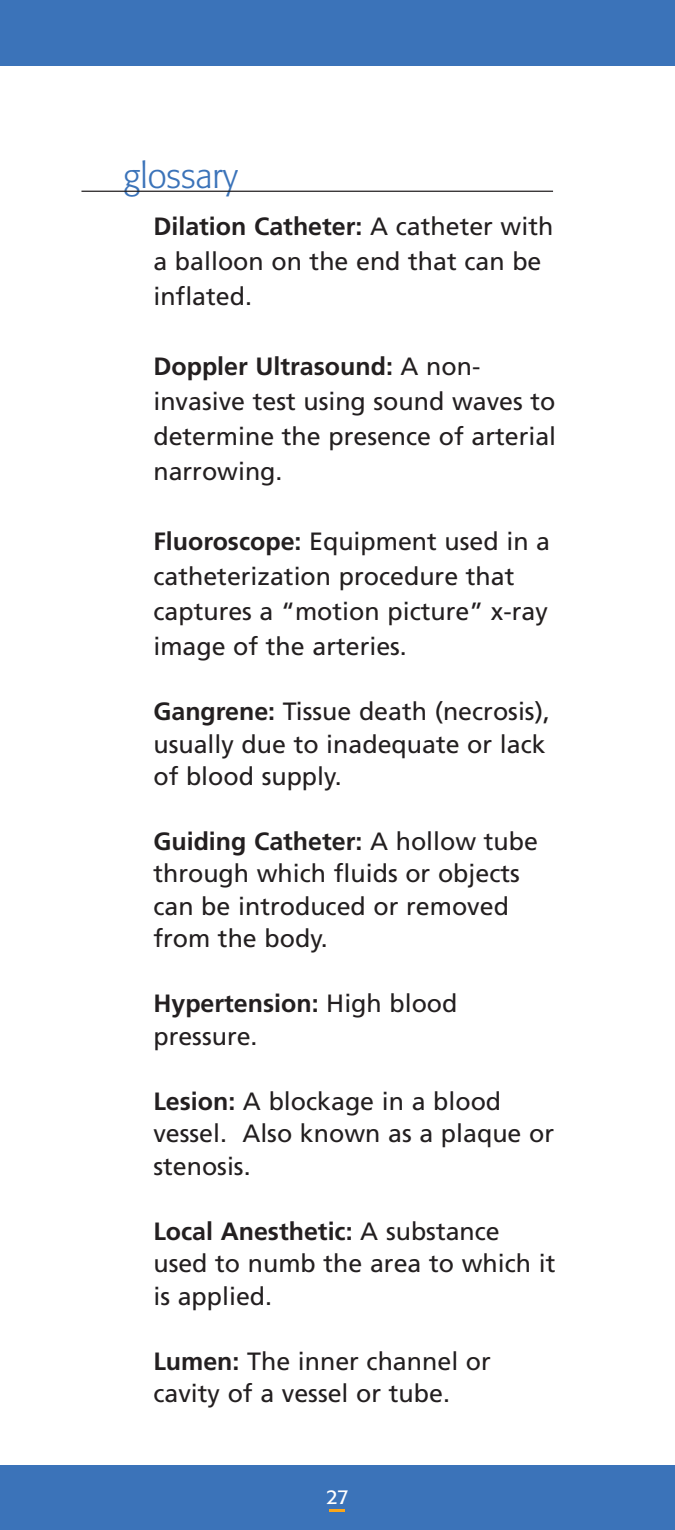
<style>
.page{position:relative;width:675px;height:1530px;background:#fff}
.page>*{position:absolute;margin:0;border:0;box-sizing:border-box;transform-origin:0 0}
.t1{font:300 35px "Formata";color:#3b73b9}
.t2{font:25px/32.5px "Frutiger";color:#231f20}
.t3{font:20px "Formata";color:#fff}
.s1{font-weight:700}
</style>
<div class="page">
<div style="left:0;top:1465px;width:675px;height:65px;background:#3b73b9"></div>
<div style="left:0;top:0;width:675px;height:66px;background:#3b73b9"></div>
<hr style="left:81px;top:191px;width:472px;height:1px;background:#231f20">
<svg style="left:329px;top:1510px;width:16px;height:2px"></svg>
<h1 class="t1" style="left:124px;top:160px;width:116px">glossary</h1>
<p class="t2" style="left:153px;top:211px;width:402px;line-height:35px"><span class="s1">Dilation Catheter:</span> A catheter with a balloon on the end that can be inflated.</p>
<p class="t2" style="left:153px;top:351px;width:404px;line-height:35px"><span class="s1">Doppler Ultrasound:</span> A non&shy;invasive test using sound waves to determine the presence of arterial narrowing.</p>
<p class="t2" style="left:153px;top:526px;width:398px;line-height:35px"><span class="s1">Fluoroscope:</span> Equipment used in a catheterization procedure that captures a “motion picture” x-ray image of the arteries.</p>
<p class="t2" style="left:153px;top:697px;width:398px"><span class="s1">Gangrene:</span> Tissue death (necrosis), usually due to inadequate or lack of blood supply.</p>
<p class="t2" style="left:153px;top:827px;width:386px"><span class="s1">Guiding Catheter:</span> A hollow tube through which fluids or objects can be introduced or removed from the body.</p>
<p class="t2" style="left:153px;top:989px;width:306px"><span class="s1">Hypertension:</span> High blood pressure.</p>
<p class="t2" style="left:153px;top:1087px;width:402px"><span class="s1">Lesion:</span> A blockage in a blood vessel. Also known as a plaque or stenosis.</p>
<p class="t2" style="left:153px;top:1217px;width:404px"><span class="s1">Local Anesthetic:</span> A substance used to numb the area to which it is applied.</p>
<p class="t2" style="left:153px;top:1347px;width:339px"><span class="s1">Lumen:</span> The inner channel or cavity of a vessel or tube.</p>
<p class="t3" style="left:326px;top:1488px;width:24px">27</p>
</div>
